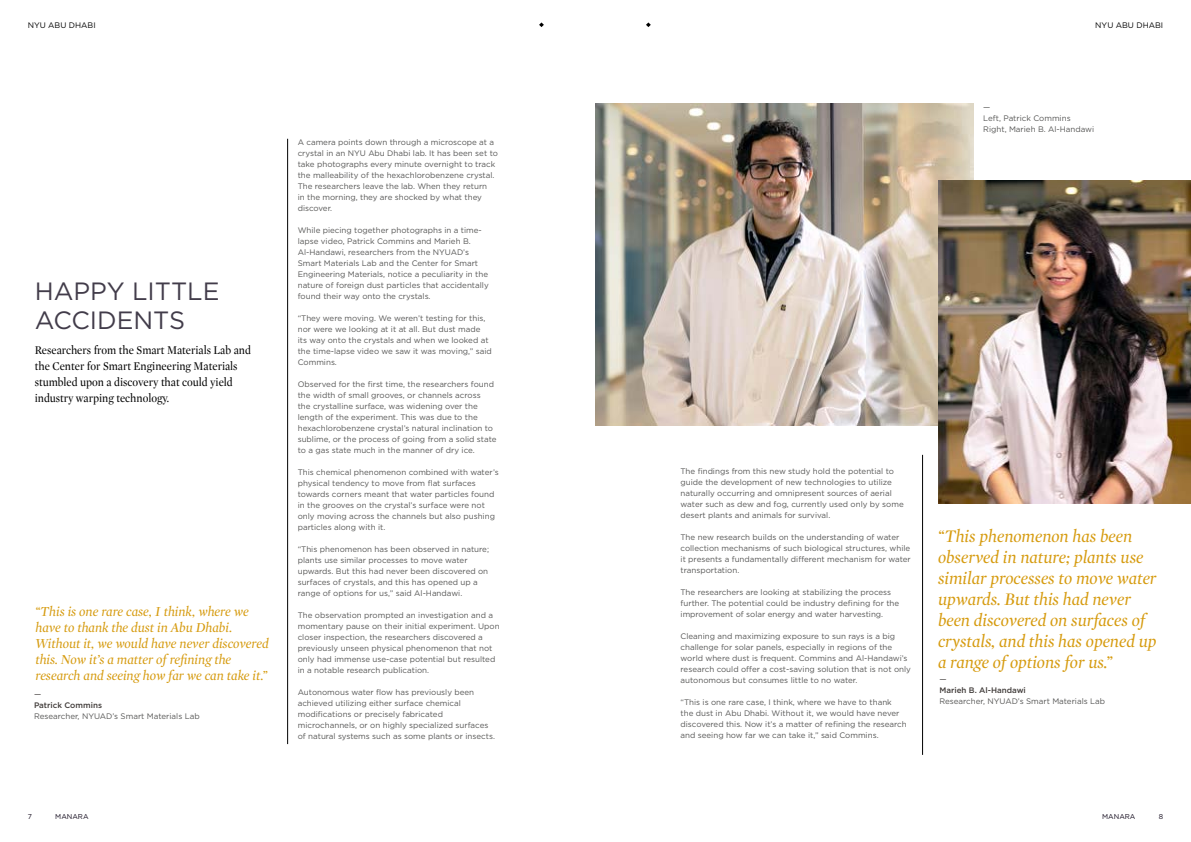
<style>
.page{position:relative;width:1191px;height:842px;background:#fff}
.page>*{position:absolute;margin:0;border:0;box-sizing:border-box;transform-origin:0 0}
.t1{font:25px/29px "Gotham";color:#423c4a}
.t2{font:italic 18px/21px "Mercury Display";color:#d69b0f}
.t3{font:italic 14px/16px "Mercury Display";color:#d69b0f}
.t4{font:12.1px/16px "Mercury Display";color:#000;scale:.91 1}
.t5{font:8px/11px "Gotham";color:#575756}
.t6{font:500 8px "Gotham";color:#403b39}
.t7{font:8px "Gotham";color:#000}
.t8{font:8px "Gotham";color:#403b39}
.t9{font:7px "Gotham";color:#130b1d}
</style>
<div class="page">
<hr style="left:287px;top:139px;width:1px;height:605px;background:#000">
<hr style="left:922px;top:455px;width:1px;height:300px;background:#000">
<img style="left:595px;top:103px;width:378px;height:322px">
<img style="left:938px;top:180px;width:253px;height:324px">
<svg style="left:646px;top:22px;width:5px;height:5px"></svg>
<svg style="left:539px;top:22px;width:5px;height:5px"></svg>
<p class="t7" style="left:28px;top:20px;width:69px">NYU ABU DHABI</p>
<p class="t7" style="left:1095px;top:20px;width:69px">NYU ABU DHABI</p>
<p class="t5" style="left:983px;top:101px;width:9px">—</p>
<h1 class="t1" style="left:35px;top:276px;width:186px">HAPPY LITTLE<br>ACCIDENTS</h1>
<h3 class="t4" style="left:35px;top:341px;width:239px">Researchers from the Smart Materials Lab and the Center for Smart Engineering Materials stumbled upon a discovery that could yield industry warping technology.</h3>
<h3 class="t3" style="left:35px;top:603px;width:235px">“This is one rare case, I think, where we have to thank the dust in Abu Dhabi.<br>Without it, we would have never discovered this. Now it’s a matter ofrefning the research and seeing how far we can take it.”</h3>
<p class="t6" style="left:34px;top:700px;width:69px">Patrick Commins</p>
<p class="t5" style="left:34px;top:710px;width:167px">Researcher, NYUAD’s Smart Materials Lab</p>
<p class="t8" style="left:34px;top:689px;width:9px">—</p>
<p class="t5" style="left:298px;top:137px;width:202px">A camera points down through a microscope at a crystal in an NYU Abu Dhabi lab. It has been set to take photographs every minute overnight to track the malleability of the hexachlorobenzene crystal.<br>The researchers leave the lab. When they return<br>in the morning, they are shocked by what they discover.</p>
<p class="t5" style="left:298px;top:225px;width:192px">While piecing together photographs in a time&shy;lapse video, Patrick Commins and Marieh B.<br>Al-Handawi, researchers from the NYUAD’s Smart Materials Lab and the Center for Smart Engineering Materials, notice a peculiarity in the nature of foreign dust particles that accidentally found their way onto the crystals.</p>
<p class="t5" style="left:298px;top:313px;width:196px">“They were moving. We weren’t testing for this, nor were we looking at it at all. But dust made<br>its way onto the crystals and when we looked at the time-lapse video we saw it was moving,” said Commins.</p>
<p class="t5" style="left:298px;top:379px;width:200px">Observed for the frst time, the researchers found the width of small grooves, or channels across<br>the crystalline surface, was widening over the length of the experiment. This was due to the hexachlorobenzene crystal’s natural inclination to sublime, or the process of going from a solid state to a gas state much in the manner of dry ice.</p>
<p class="t5" style="left:298px;top:467px;width:202px">This chemical phenomenon combined with water’s physical tendency to move from fat surfaces towards corners meant that water particles found in the grooves on the crystal’s surface were not only moving across the channels but also pushing particles along with it.</p>
<p class="t5" style="left:298px;top:544px;width:193px">“This phenomenon has been observed in nature; plants use similar processes to move water upwards. But this had never been discovered on surfaces of crystals, and this has opened up a range of options for us,” said Al-Handawi.</p>
<p class="t5" style="left:298px;top:610px;width:203px">The observation prompted an investigation and a momentary pause on their initial experiment. Upon closer inspection, the researchers discovered a previously unseen physical phenomenon that not only had immense use-case potential but resulted in a notable research publication.</p>
<p class="t5" style="left:298px;top:687px;width:199px">Autonomous water fow has previously been achieved utilizing either surface chemical modifcations or precisely fabricated microchannels, or on highly specialized surfaces of natural systems such as some plants or insects.</p>
<p class="t5" style="left:983px;top:112px;width:112px">Left, Patrick Commins<br>Right, Marieh B. Al-Handawi</p>
<p class="t5" style="left:680px;top:466px;width:225px">The fndings from this new study hold the potential to guide the development of new technologies to utilize naturally occurring and omnipresent sources of aerial water such as dew and fog, currently used only by some desert plants and animals for survival.</p>
<p class="t5" style="left:680px;top:532px;width:232px">The new research builds on the understanding of water collection mechanisms of such biological structures, while it presents a fundamentally diferent mechanism for water transportation.</p>
<p class="t5" style="left:680px;top:587px;width:220px">The researchers are looking at stabilizing the process further. The potential could be industry defning for the improvement of solar energy and water harvesting.</p>
<p class="t5" style="left:680px;top:631px;width:232px">Cleaning and maximizing exposure to sun rays is a big challenge for solar panels, especially in regions of the world where dust is frequent. Commins and Al-Handawi’s research could ofer a cost-saving solution that is not only autonomous but consumes little to no water.</p>
<p class="t5" style="left:680px;top:697px;width:228px">“This is one rare case, I think, where we have to thank<br>the dust in Abu Dhabi. Without it, we would have never discovered this. Now it’s a matter of refning the research and seeing how far we can take it,” said Commins.</p>
<h2 class="t2" style="left:938px;top:525px;width:220px">“This phenomenon has been observed in nature; plants use similar processes to move water upwards. But this had never been discovered on surfaces of crystals, and this has opened up a range ofoptions for us.”</h2>
<p class="t6" style="left:939px;top:685px;width:88px">Marieh B. Al-Handawi</p>
<p class="t5" style="left:939px;top:696px;width:167px">Researcher, NYUAD’s Smart Materials Lab</p>
<p class="t8" style="left:939px;top:674px;width:9px">—</p>
<p class="t9" style="left:28px;top:812px;width:6px">7</p>
<p class="t9" style="left:55px;top:812px;width:35px">MANARA</p>
<p class="t9" style="left:1102px;top:812px;width:35px">MANARA</p>
<p class="t9" style="left:1158px;top:812px;width:6px">8</p>
</div>
